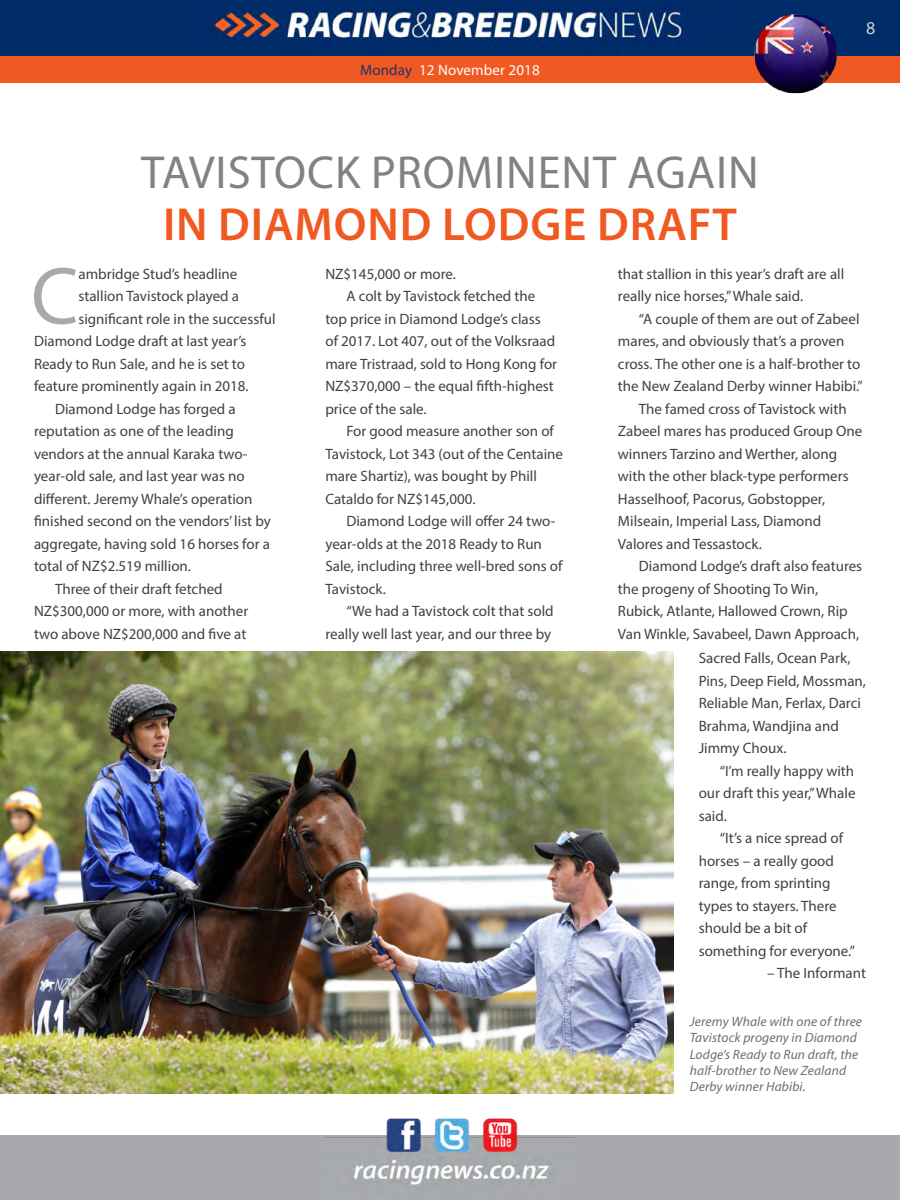
<style>
.page{position:relative;width:900px;height:1200px;background:#fff}
.page>*{position:absolute;margin:0;border:0;box-sizing:border-box;transform-origin:0 0}
.t1{font:81.75px "Myriad Pro";color:#a7a9ac}
.t2{font:46.5px "Myriad Pro";color:#808285}
.t3{font:600 46.5px "Myriad Pro";letter-spacing:.02em;color:#f15922}
.t4{font:18px "Myriad Pro";color:#d1d4d4}
.t5{font:15px/22.5px "Myriad Pro";color:#414042}
.t6{font:15px "Myriad Pro";letter-spacing:.01em;color:#fff}
.t7{font:italic 13.5px/16.2px "Myriad Pro";letter-spacing:.01em;color:#6d6e71}
.s1{color:#203267}
</style>
<div class="page">
<div style="left:0;top:1136px;width:900px;height:64px;background:#a7a9ac"></div>
<img style="left:325px;top:1118px;width:250px;height:67px">
<div style="left:0;top:56px;width:900px;height:27px;background:#f15922"></div>
<img style="left:0;top:0;width:900px;height:56px">
<img style="left:0;top:652px;width:674px;height:442px">
<img style="left:752px;top:12px;width:88px;height:82px">
<p class="t6" style="left:360px;top:61px;width:181px"><span class="s1">Monday</span> 12 November 2018</p>
<p class="t4" style="left:866px;top:17px;width:11px">8</p>
<h2 class="t2" style="left:141px;top:144px;width:47px">Tavistock</h2>
<h2 class="t2" style="left:371px;top:144px;width:28px">prominent</h2>
<h2 class="t2" style="left:627px;top:144px;width:27px">again</h2>
<h2 class="t3" style="left:163px;top:195px;width:575px">IN DIAMOND LODGE DRAFT</h2>
<p class="t5" style="left:618px;top:262px;width:228px">that stallion in this year’s draft are all really nice horses,” Whale said.</p>
<p class="t5" style="left:639px;top:307px;width:222px">“A couple of them are out of Zabeel</p>
<p class="t5" style="left:618px;top:330px;width:228px">mares, and obviously that’s a proven</p>
<p class="t5" style="left:618px;top:352px;width:244px">cross. The other one is a half-brother to</p>
<p class="t5" style="left:618px;top:375px;width:247px">the New Zealand Derby winner Habibi.”</p>
<p class="t5" style="left:639px;top:397px;width:209px">The famed cross of Tavistock with</p>
<p class="t5" style="left:618px;top:420px;width:246px">Zabeel mares has produced Group One</p>
<p class="t5" style="left:618px;top:442px;width:221px">winners Tarzino and Werther, along</p>
<p class="t5" style="left:618px;top:465px;width:232px">with the other black-type performers</p>
<p class="t5" style="left:618px;top:487px;width:209px">Hasselhoof, Pacorus, Gobstopper,</p>
<p class="t5" style="left:618px;top:510px;width:205px">Milseain, Imperial Lass, Diamond</p>
<p class="t5" style="left:618px;top:532px;width:145px">Valores and Tessastock.</p>
<p class="t5" style="left:639px;top:555px;width:225px">Diamond Lodge’s draft also features</p>
<p class="t5" style="left:618px;top:577px;width:202px">the progeny of Shooting To Win,</p>
<p class="t5" style="left:618px;top:600px;width:231px">Rubick, Atlante, Hallowed Crown, Rip</p>
<p class="t5" style="left:618px;top:622px;width:243px">Van Winkle, Savabeel, Dawn Approach,</p>
<p class="t5" style="left:699px;top:647px;width:169px">Sacred Falls, Ocean Park,<br>Pins, Deep Field, Mossman,<br>Reliable Man, Ferlax, Darci<br>Brahma, Wandjina and<br>Jimmy Choux.</p>
<p class="t5" style="left:699px;top:759px;width:158px;text-align:justify;text-indent:21px">“I’m really happy with our draft this year,” Whale said.</p>
<p class="t5" style="left:699px;top:827px;width:158px;text-indent:21px">“It’s a nice spread of horses – a really good range, from sprinting types to stayers. There should be a bit of something for everyone.”</p>
<p class="t5" style="left:767px;top:962px;width:100px">– The Informant</p>
<p class="t5" style="left:325px;top:262px;width:132px">NZ$145,000 or more.</p>
<p class="t5" style="left:346px;top:285px;width:190px">A colt by Tavistock fetched the</p>
<p class="t5" style="left:325px;top:307px;width:217px">top price in Diamond Lodge’s class</p>
<p class="t5" style="left:325px;top:330px;width:231px">of 2017. Lot 407, out of the Volksraad</p>
<p class="t5" style="left:325px;top:352px;width:233px">mare Tristraad, sold to Hong Kong for</p>
<p class="t5" style="left:325px;top:375px;width:230px">NZ$370,000 – the equal fifth-highest</p>
<p class="t5" style="left:325px;top:397px;width:103px">price of the sale.</p>
<p class="t5" style="left:346px;top:420px;width:209px">For good measure another son of</p>
<p class="t5" style="left:325px;top:442px;width:239px">Tavistock, Lot 343 (out of the Centaine</p>
<p class="t5" style="left:325px;top:465px;width:213px">mare Shartiz), was bought by Phill</p>
<p class="t5" style="left:325px;top:487px;width:152px">Cataldo for NZ$145,000.</p>
<p class="t5" style="left:346px;top:510px;width:210px">Diamond Lodge will offer 24 two-</p>
<p class="t5" style="left:325px;top:532px;width:218px">year-olds at the 2018 Ready to Run</p>
<p class="t5" style="left:325px;top:555px;width:239px">Sale, including three well-bred sons of</p>
<p class="t5" style="left:325px;top:577px;width:62px">Tavistock.</p>
<p class="t5" style="left:346px;top:600px;width:209px">“We had a Tavistock colt that sold</p>
<p class="t5" style="left:325px;top:622px;width:227px">really well last year, and our three by</p>
<h1 class="t1" style="left:31px;top:246px;width:49px">C</h1>
<p class="t5" style="left:78px;top:262px;width:160px">ambridge Stud’s headline</p>
<p class="t5" style="left:78px;top:285px;width:162px">stallion Tavistock played a</p>
<p class="t5" style="left:78px;top:307px;width:199px">significant role in the successful</p>
<p class="t5" style="left:34px;top:330px;width:214px">Diamond Lodge draft at last year’s</p>
<p class="t5" style="left:34px;top:352px;width:213px">Ready to Run Sale, and he is set to</p>
<p class="t5" style="left:34px;top:375px;width:216px">feature prominently again in 2018.</p>
<p class="t5" style="left:55px;top:397px;width:182px">Diamond Lodge has forged a</p>
<p class="t5" style="left:34px;top:420px;width:201px">reputation as one of the leading</p>
<p class="t5" style="left:34px;top:442px;width:215px">vendors at the annual Karaka two-</p>
<p class="t5" style="left:34px;top:465px;width:212px">year-old sale, and last year was no</p>
<p class="t5" style="left:34px;top:487px;width:220px">different. Jeremy Whale’s operation</p>
<p class="t5" style="left:34px;top:510px;width:238px">finished second on the vendors’ list by</p>
<p class="t5" style="left:34px;top:532px;width:237px">aggregate, having sold 16 horses for a</p>
<p class="t5" style="left:34px;top:555px;width:159px">total of NZ$2.519 million.</p>
<p class="t5" style="left:55px;top:577px;width:169px">Three of their draft fetched</p>
<p class="t5" style="left:34px;top:600px;width:216px">NZ$300,000 or more, with another</p>
<p class="t5" style="left:34px;top:622px;width:214px">two above NZ$200,000 and five at</p>
<p class="t7" style="left:690px;top:1013px;width:174px">Jeremy Whale with one of three<br>Tavistock progeny in Diamond<br>Lodge’s Ready to Run draft, the half-brother to New Zealand<br>Derby winner Habibi.</p>
</div>
